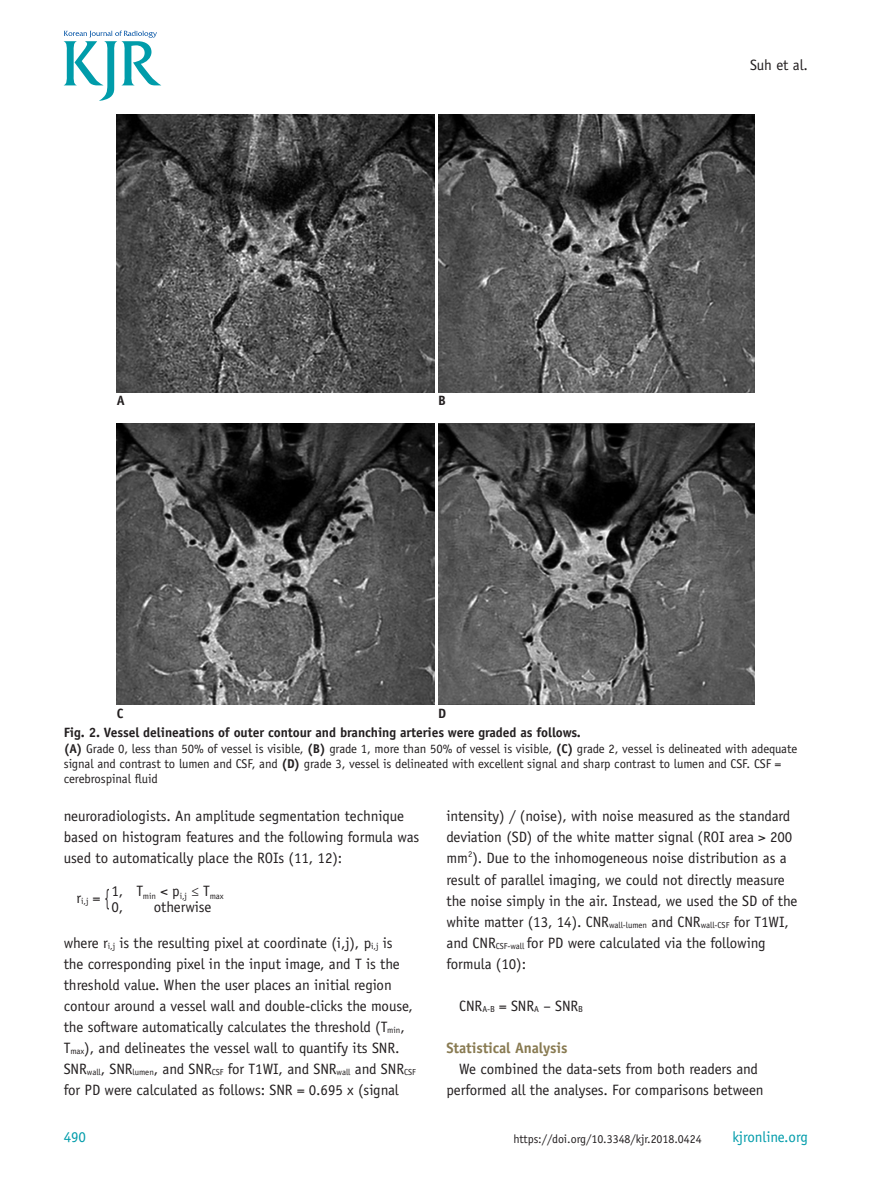
<style>
.page{position:relative;width:893px;height:1191px;background:#fff}
.page>*{position:absolute;margin:0;border:0;box-sizing:border-box;transform-origin:0 0}
.본문{font:15px/21px "Officina Sans Std";letter-spacing:-.005em;color:#231f20}
._1_제목{font:700 15px "Officina Sans Std";letter-spacing:-.005em;color:#887a51}
.t1{font:15px "Officina Sans Std";letter-spacing:-.005em;color:#009caa}
.그림제목{font:700 13.5px "Officina Sans Std";letter-spacing:-.005em;color:#231f20}
.그림제목1{font:12.75px/15.3px "Officina Sans Std";letter-spacing:-.005em;color:#231f20}
.t2{font:12px "Officina Sans Std";letter-spacing:-.005em;color:#231f20}
.본문-2{font:8.7px "Officina Sans Std";letter-spacing:-.005em;color:#231f20}
.s1{font-weight:700}
.s2{font-size:22.5px}
</style>
<div class="page">
<svg style="left:64px;top:31px;width:97px;height:70px"></svg>
<img style="left:117px;top:115px;width:317px;height:277px">
<img style="left:438px;top:115px;width:317px;height:277px">
<img style="left:117px;top:424px;width:317px;height:280px">
<img style="left:438px;top:424px;width:317px;height:280px">
<p class="그림제목" style="left:117px;top:392px;width:10px">A</p>
<p class="그림제목" style="left:438px;top:392px;width:9px">B</p>
<p class="그림제목" style="left:117px;top:704px;width:8px">C</p>
<p class="그림제목" style="left:438px;top:704px;width:10px">D</p>
<p class="본문" style="left:750px;top:54px;width:59px">Suh et al.</p>
<p class="그림제목" style="left:64px;top:724px;width:518px">Fig. 2. Vessel delineations of outer contour and branching arteries were graded as follows.</p>
<p class="그림제목1" style="left:64px;top:740px;width:735px"><span class="s1">(A)</span> Grade 0, less than 50% of vessel is visible, <span class="s1">(B)</span> grade 1, more than 50% of vessel is visible, <span class="s1">(C)</span> grade 2, vessel is delineated with adequate signal and contrast to lumen and CSF, and <span class="s1">(D)</span> grade 3, vessel is delineated with excellent signal and sharp contrast to lumen and CSF. CSF = cerebrospinal fluid</p>
<p class="본문" style="left:64px;top:806px;width:357px">neuroradiologists. An amplitude segmentation technique based on histogram features and the following formula was used to automatically place the ROIs (11, 12):</p>
<p class="본문-2" style="left:111px;top:891px;width:114px"><sup>1,</sup> <sup>T</sup>min <sup>&lt;</sup> <sup>p</sup>i,j <sup>≤</sup> <sup>T</sup>max</p>
<p class="본문-2" style="left:77px;top:896px;width:34px"><sup>r</sup>i,j <sup>=</sup> <span class="s2">{</span></p>
<p class="본문" style="left:111px;top:897px;width:13px">0,</p>
<p class="본문" style="left:154px;top:897px;width:59px">otherwise</p>
<p class="본문" style="left:64px;top:932px;width:351px">where r<sub>i,j</sub> is the resulting pixel at coordinate (i,j), p<sub>i,j</sub> is the corresponding pixel in the input image, and T is the threshold value. When the user places an initial region contour around a vessel wall and double-clicks the mouse, the software automatically calculates the threshold (T<sub>min</sub>, T<sub>max</sub>), and delineates the vessel wall to quantify its SNR.</p>
<p class="본문" style="left:64px;top:1058px;width:353px">SNR<sub>wall</sub>, SNR<sub>lumen</sub>, and SNR<sub>CSF</sub> for T1WI, and SNR<sub>wall</sub> and SNR<sub>CSF </sub>for PD were calculated as follows: SNR = 0.695 x (signal</p>
<p class="t1" style="left:64px;top:1128px;width:24px">490</p>
<p class="본문" style="left:446px;top:806px;width:353px">intensity) / (noise), with noise measured as the standard deviation (SD) of the white matter signal (ROI area &gt; 200 mm<sup>2</sup>). Due to the inhomogeneous noise distribution as a result of parallel imaging, we could not directly measure the noise simply in the air. Instead, we used the SD of the white matter (13, 14). CNR<sub>wall-lumen</sub> and CNR<sub>wall-CSF</sub> for T1WI, and CNR<sub>CSF-wall</sub> for PD were calculated via the following formula (10):</p>
<p class="본문" style="left:459px;top:995px;width:125px">CNR<sub>A-B</sub> = SNR<sub>A</sub> – SNR<sub>B</sub></p>
<p class="_1_제목" style="left:446px;top:1038px;width:123px">Statistical Analysis</p>
<p class="본문" style="left:446px;top:1058px;width:319px;text-align:center">We combined the data-sets from both readers and performed all the analyses. For comparisons between</p>
<p class="t2" style="left:513px;top:1132px;width:190px">https://doi.org/10.3348/kjr.2018.0424</p>
<p class="t1" style="left:732px;top:1128px;width:77px">kjronline.org</p>
</div>
